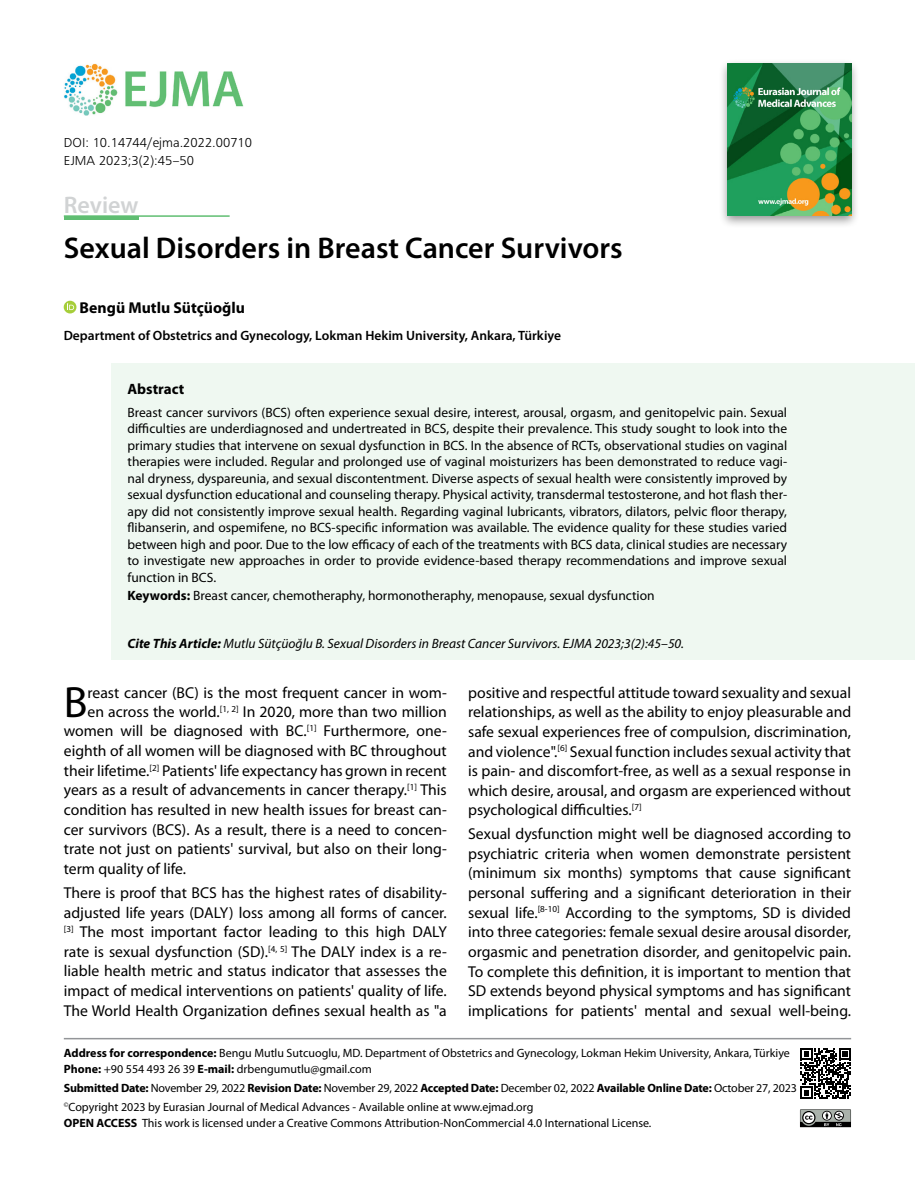
<style>
.page{position:relative;width:915px;height:1191px;background:#fff}
.page>*{position:absolute;margin:0;border:0;box-sizing:border-box;transform-origin:0 0}
.t1{font:43.95px "Myriad Pro";color:#000}
.t2{font:600 30px "Myriad Pro";color:#000}
.t3{font:600 24px "Myriad Pro";color:#d1d3d4}
.t4{font:15.75px/19.6px "Myriad Pro";color:#000;text-align:justify}
.t5{font:700 15.75px "Myriad Pro";color:#000}
.t6{font:700 15px "Myriad Pro";color:#000}
.t7{font:13.5px/16.5px "Myriad Pro";color:#000;text-align:justify}
.t8{font:italic 13.5px "Myriad Pro";color:#000}
.t9{font:600 13.5px "Myriad Pro";color:#000}
.t10{font:13.5px/18px "Frugal Normal Tr";color:#000}
.t11{font:12px/16.5px "Myriad Pro";color:#000}
.s1{font-weight:700}
</style>
<div class="page">
<div style="left:111px;top:363px;width:803px;height:296px;background:#eff8f1"></div>
<div style="left:64px;top:301px;width:12px;height:12px;background:#a6ce3a;border-radius:50%"></div>
<svg style="left:67px;top:303px;width:7px;height:7px"></svg>
<hr style="left:64px;top:1038px;width:786px;height:1px;background:#939598">
<svg style="left:800px;top:1048px;width:50px;height:50px"></svg>
<svg style="left:800px;top:1109px;width:51px;height:19px"></svg>
<div style="left:717px;top:59px;width:143px;height:170px;background:#000;opacity:.43"></div>
<img style="left:727px;top:64px;width:123px;height:151px">
<img style="left:64px;top:64px;width:179px;height:51px">
<hr style="left:64px;top:215px;width:165px;height:2px;background:#60be72">
<hr style="left:64px;top:216px;width:74px;height:4px;background:#60be72">
<p class="t10" style="left:64px;top:133px;width:190px">DOI: 10.14744/ejma.2022.00710<br>EJMA 2023;3(2):45–50</p>
<h3 class="t3" style="left:64px;top:190px;width:76px">Review</h3>
<h2 class="t2" style="left:64px;top:229px;width:560px">Sexual Disorders in Breast Cancer Survivors</h2>
<p class="t5" style="left:80px;top:298px;width:167px">Bengü Mutlu Sütçüoğlu</p>
<p class="t9" style="left:64px;top:327px;width:498px">Department of Obstetrics and Gynecology, Lokman Hekim University, Ankara, Türkiye</p>
<p class="t6" style="left:127px;top:379px;width:58px">Abstract</p>
<p class="t7" style="left:127px;top:404px;width:661px">Breast cancer survivors (BCS) often experience sexual desire, interest, arousal, orgasm, and genitopelvic pain. Sexual difficulties are underdiagnosed and undertreated in BCS, despite their prevalence. This study sought to look into the primary studies that intervene on sexual dysfunction in BCS. In the absence of RCTs, observational studies on vaginal therapies were included. Regular and prolonged use of vaginal moisturizers has been demonstrated to reduce vagi&shy;nal dryness, dyspareunia, and sexual discontentment. Diverse aspects of sexual health were consistently improved by sexual dysfunction educational and counseling therapy. Physical activity, transdermal testosterone, and hot flash ther&shy;apy did not consistently improve sexual health. Regarding vaginal lubricants, vibrators, dilators, pelvic floor therapy, flibanserin, and ospemifene, no BCS-specific information was available. The evidence quality for these studies varied between high and poor. Due to the low efficacy of each of the treatments with BCS data, clinical studies are necessary to investigate new approaches in order to provide evidence-based therapy recommendations and improve sexual function in BCS.</p>
<p class="t7" style="left:127px;top:587px;width:528px"><span class="s1">Keywords:</span> Breast cancer, chemotheraphy, hormonotheraphy, menopause, sexual dysfunction</p>
<p class="t8" style="left:127px;top:635px;width:558px"><span class="s1">Cite This Article:</span> Mutlu Sütçüoğlu B. Sexual Disorders in Breast Cancer Survivors. EJMA 2023;3(2):45–50.</p>
<h1 class="t1" style="left:64px;top:675px;width:25px">B</h1>
<p class="t4" style="left:88px;top:682px;width:360px">reast cancer (BC) is the most frequent cancer in wom-</p>
<p class="t4" style="left:88px;top:701px;width:360px">en across the world.<sup>[1,</sup> <sup>2]</sup> In 2020, more than two million</p>
<p class="t4" style="left:64px;top:721px;width:384px">women will be diagnosed with BC.<sup>[1]</sup> Furthermore, one-</p>
<p class="t4" style="left:64px;top:740px;width:384px">eighth of all women will be diagnosed with BC throughout</p>
<p class="t4" style="left:64px;top:760px;width:384px">their lifetime.<sup>[2]</sup> Patients' life expectancy has grown in recent</p>
<p class="t4" style="left:64px;top:780px;width:384px">years as a result of advancements in cancer therapy.<sup>[1]</sup> This</p>
<p class="t4" style="left:64px;top:799px;width:384px">condition has resulted in new health issues for breast can-</p>
<p class="t4" style="left:64px;top:819px;width:384px">cer survivors (BCS). As a result, there is a need to concen-</p>
<p class="t4" style="left:64px;top:839px;width:384px">trate not just on patients' survival, but also on their long-</p>
<p class="t4" style="left:64px;top:858px;width:124px">term quality of life.</p>
<p class="t4" style="left:64px;top:882px;width:384px">There is proof that BCS has the highest rates of disability&shy;adjusted life years (DALY) loss among all forms of cancer. <sup>[3]</sup> The most important factor leading to this high DALY rate is sexual dysfunction (SD).<sup>[4,</sup> <sup>5]</sup> The DALY index is a re&shy;liable health metric and status indicator that assesses the impact of medical interventions on patients' quality of life.<br>The World Health Organization defines sexual health as "a</p>
<p class="t4" style="left:468px;top:682px;width:384px">positive and respectful attitude toward sexuality and sexual relationships, as well as the ability to enjoy pleasurable and safe sexual experiences free of compulsion, discrimination, and violence".<sup>[6]</sup> Sexual function includes sexual activity that is pain- and discomfort-free, as well as a sexual response in which desire, arousal, and orgasm are experienced without psychological difficulties.<sup>[7]</sup></p>
<p class="t4" style="left:468px;top:824px;width:384px">Sexual dysfunction might well be diagnosed according to psychiatric criteria when women demonstrate persistent (minimum six months) symptoms that cause significant personal suffering and a significant deterioration in their sexual life.<sup>[8-10]</sup> According to the symptoms, SD is divided into three categories: female sexual desire arousal disorder, orgasmic and penetration disorder, and genitopelvic pain.<br>To complete this definition, it is important to mention that SD extends beyond physical symptoms and has significant implications for patients' mental and sexual well-being.</p>
<p class="t11" style="left:64px;top:1044px;width:727px"><span class="s1">Address for correspondence:</span> Bengu Mutlu Sutcuoglu, MD. Department of Obstetrics and Gynecology, Lokman Hekim University, Ankara, Türkiye<br><span class="s1">Phone:</span> +90 554 493 26 39 <span class="s1">E-mail:</span> drbengumutlu@gmail.com</p>
<p class="t11" style="left:64px;top:1078px;width:734px;line-height:18.6px"><span class="s1">Submitted Date:</span> November 29, 2022 <span class="s1">Revision Date:</span> November 29, 2022 <span class="s1">Accepted Date:</span> December 02, 2022 <span class="s1">Available Online Date:</span> October 27, 2023 <sup>©</sup>Copyright 2023 by Eurasian Journal of Medical Advances - Available online at www.ejmad.org</p>
<p class="t11" style="left:64px;top:1114px;width:589px"><span class="s1">OPEN ACCESS</span> This work is licensed under a Creative Commons Attribution-NonCommercial 4.0 International License.</p>
</div>
